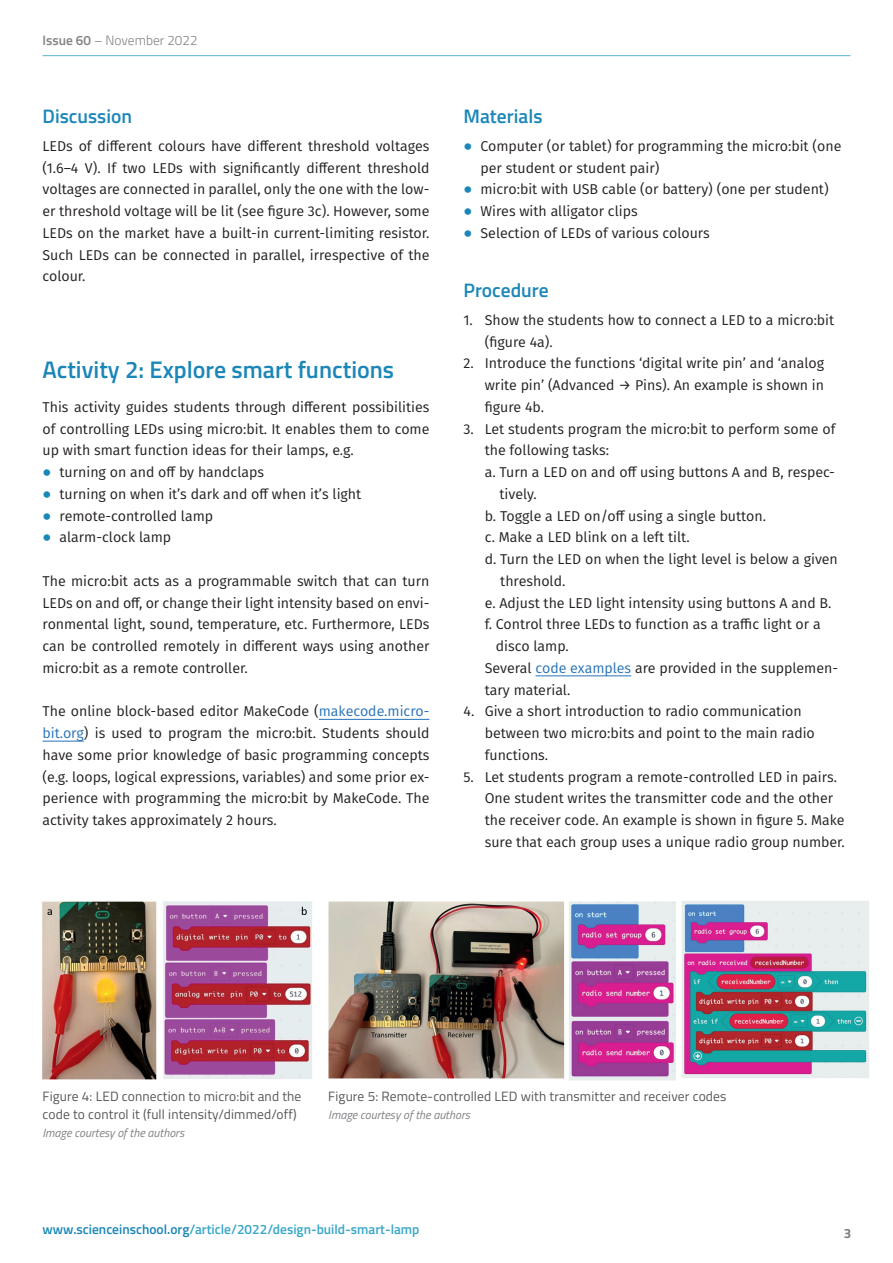
<style>
.page{position:relative;width:893px;height:1263px;background:#fff}
.page>*{position:absolute;margin:0;border:0;box-sizing:border-box;transform-origin:0 0}
.t1{font:600 24px "Titillium Web";color:#1b87b8}
.t2{font:600 19.5px "Titillium Web";color:#1b87b8}
.t3{font:14.25px/21.8px "Fira Sans";color:#231f20;text-align:justify}
.t4{font:13.5px/18px "Titillium Web";letter-spacing:.01em;color:#57585a}
.t5{font:600 13.5px "Titillium Web";color:#38a7c9}
.t6{font:300 13.5px "Titillium Web";color:#808285}
.t7{font:700 13.5px "Titillium Web";color:#808285}
.t8{font:italic 12px "Titillium Web";color:#808285}
.s1{font-weight:600}
.s2{color:#1b87b8}
.s3{color:#2772b9}
</style>
<div class="page">
<hr style="left:43px;top:55px;width:807px;height:1px;background:#57b5d1">
<hr style="left:319px;top:719px;width:110px;height:1px;background:#2772b9">
<hr style="left:43px;top:741px;width:41px;height:1px;background:#2772b9">
<hr style="left:535px;top:676px;width:96px;height:1px;background:#2772b9">
<img style="left:42px;top:901px;width:270px;height:179px">
<img style="left:328px;top:901px;width:541px;height:180px">
<p class="t6" style="left:43px;top:31px;width:157px"><span class="s1">Issue 60</span> – November 2022</p>
<h2 class="t2" style="left:43px;top:102px;width:91px">Discussion</h2>
<p class="t3" style="left:43px;top:135px;width:388px">LEDs of different colours have different threshold voltages (1.6–4 V). If two LEDs with significantly different threshold voltages are connected in parallel, only the one with the low&shy;er threshold voltage will be lit (see figure 3c). However, some LEDs on the market have a built-in current-limiting resistor.<br>Such LEDs can be connected in parallel, irrespective of the colour.</p>
<h1 class="t1" style="left:43px;top:352px;width:353px">Activity 2: Explore smart functions</h1>
<p class="t3" style="left:43px;top:396px;width:388px;text-align:left">This activity guides students through different possibilities of controlling LEDs using micro:bit. It enables them to come up with smart function ideas for their lamps, e.g.<br><span class="s2">⦁</span> turning on and off by handclaps<br><span class="s2">⦁</span> turning on when it’s dark and off when it’s light<br><span class="s2">⦁</span> remote-controlled lamp<br><span class="s2">⦁</span> alarm-clock lamp</p>
<p class="t3" style="left:43px;top:570px;width:388px">The micro:bit acts as a programmable switch that can turn LEDs on and off, or change their light intensity based on envi&shy;ronmental light, sound, temperature, etc. Furthermore, LEDs can be controlled remotely in different ways using another micro:bit as a remote controller.</p>
<p class="t3" style="left:43px;top:700px;width:388px">The online block-based editor MakeCode (<span class="s3">makecode.micro&shy;bit.org</span>) is used to program the micro:bit. Students should have some prior knowledge of basic programming concepts (e.g. loops, logical expressions, variables) and some prior ex&shy;perience with programming the micro:bit by MakeCode. The activity takes approximately 2 hours.</p>
<h2 class="t2" style="left:463px;top:102px;width:81px">Materials</h2>
<p class="t3" style="left:463px;top:135px;width:379px"><span class="s2">⦁</span> Computer (or tablet) for programming the micro:bit (one</p>
<p class="t3" style="left:480px;top:156px;width:180px">per student or student pair)</p>
<p class="t3" style="left:463px;top:178px;width:367px"><span class="s2">⦁</span> micro:bit with USB cable (or battery) (one per student)</p>
<p class="t3" style="left:463px;top:200px;width:176px"><span class="s2">⦁</span> Wires with alligator clips</p>
<p class="t3" style="left:463px;top:222px;width:248px"><span class="s2">⦁</span> Selection of LEDs of various colours</p>
<h2 class="t2" style="left:463px;top:276px;width:87px">Procedure</h2>
<p class="t3" style="left:485px;top:309px;width:351px;text-indent:-21px">1. Show the students how to connect a LED to a micro:bit (figure 4a).</p>
<p class="t3" style="left:485px;top:352px;width:341px;text-indent:-21px">2. Introduce the functions ‘digital write pin’ and ‘analog write pin’ (Advanced → Pins). An example is shown in figure 4b.</p>
<p class="t3" style="left:463px;top:417px;width:373px">3. Let students program the micro:bit to perform some of</p>
<p class="t3" style="left:485px;top:439px;width:126px">the following tasks:</p>
<p class="t3" style="left:485px;top:461px;width:352px">a. Turn a LED on and off using buttons A and B, respec-</p>
<p class="t3" style="left:500px;top:483px;width:39px">tively.</p>
<p class="t3" style="left:485px;top:504px;width:283px">b. Toggle a LED on/off using a single button.</p>
<p class="t3" style="left:485px;top:526px;width:206px">c. Make a LED blink on a left tilt.</p>
<p class="t3" style="left:485px;top:548px;width:355px">d. Turn the LED on when the light level is below a given</p>
<p class="t3" style="left:500px;top:570px;width:67px">threshold.</p>
<p class="t3" style="left:485px;top:591px;width:348px">e. Adjust the LED light intensity using buttons A and B.</p>
<p class="t3" style="left:485px;top:613px;width:338px">f. Control three LEDs to function as a traffic light or a</p>
<p class="t3" style="left:496px;top:635px;width:74px">disco lamp.</p>
<p class="t3" style="left:485px;top:657px;width:355px">Several <span class="s3">code examples</span> are provided in the supplemen-</p>
<p class="t3" style="left:485px;top:678px;width:87px">tary material.</p>
<p class="t3" style="left:485px;top:700px;width:332px;text-align:left;text-indent:-21px">4. Give a short introduction to radio communication between two micro:bits and point to the main radio functions.</p>
<p class="t3" style="left:485px;top:765px;width:362px;text-align:left;text-indent:-21px">5. Let students program a remote-controlled LED in pairs.<br>One student writes the transmitter code and the other the receiver code. An example is shown in figure 5. Make sure that each group uses a unique radio group number.</p>
<p class="t4" style="left:43px;top:1087px;width:260px">Figure 4: LED connection to micro:bit and the code to control it (full intensity/dimmed/off)</p>
<p class="t8" style="left:43px;top:1124px;width:143px">Image courtesy of the authors</p>
<p class="t4" style="left:328px;top:1087px;width:400px">Figure 5: Remote-controlled LED with transmitter and receiver codes</p>
<p class="t8" style="left:328px;top:1106px;width:143px">Image courtesy of the authors</p>
<p class="t5" style="left:43px;top:1219px;width:378px"><span class="s2">www.scienceinschool.org</span>/article/2022/design-build-smart-lamp</p>
<p class="t7" style="left:844px;top:1223px;width:9px">3</p>
</div>
